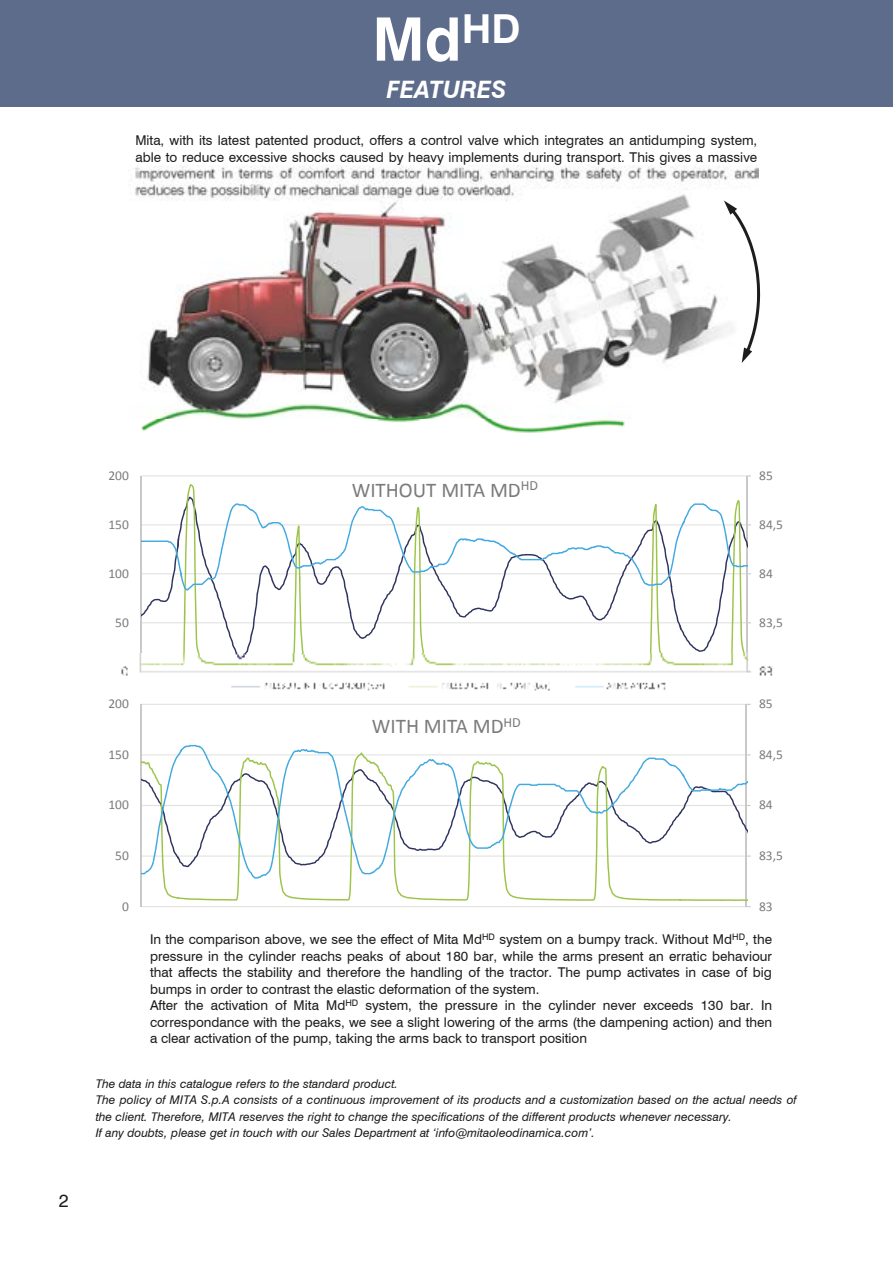
<style>
.page{position:relative;width:893px;height:1263px;background:#fff}
.page>*{position:absolute;margin:0;border:0;box-sizing:border-box;transform-origin:0 0}
.t1{font:700 60px "Swis 721 BT";color:#fff}
.t2{font:italic 700 24px "Swis 721 BT";color:#fff}
.t3{font:21px "Calibri";color:#7b7b7a}
.t4{font:18px "Swis 721 BT";color:#1d1d1b}
.t5{font:13.5px/16.5px "Swis 721 BT";color:#1d1d1b}
.t6{font:13.5px "Calibri";color:#7b7b7a}
.t7{font:italic 12px/16.5px "Swis 721 BT";color:#1d1d1b}
</style>
<div class="page">
<div style="left:0;top:0;width:893px;height:106px;background:#5e6c8c"></div>
<img style="left:134px;top:165px;width:625px;height:254px">
<svg style="left:724px;top:201px;width:36px;height:162px"></svg>
<img style="left:140px;top:419px;width:611px;height:158px">
<hr style="left:141px;top:475px;width:606px;height:1px;background:#e1e1e0">
<hr style="left:746px;top:476px;width:1px;height:196px;background:#c9c9c9">
<hr style="left:141px;top:476px;width:1px;height:196px;background:#c9c9c9">
<svg style="left:177px;top:484px;width:504px;height:16px"></svg>
<svg style="left:141px;top:500px;width:610px;height:154px"></svg>
<img style="left:121px;top:654px;width:652px;height:158px">
<hr style="left:141px;top:906px;width:605px;height:1px;background:#e1e1e0">
<hr style="left:141px;top:856px;width:605px;height:1px;background:#e1e1e0">
<hr style="left:141px;top:754px;width:605px;height:1px;background:#e1e1e0">
<hr style="left:141px;top:704px;width:605px;height:1px;background:#e1e1e0">
<hr style="left:746px;top:704px;width:1px;height:203px;background:#c9c9c9">
<hr style="left:141px;top:704px;width:1px;height:203px;background:#c9c9c9">
<svg style="left:182px;top:879px;width:497px;height:22px"></svg>
<svg style="left:679px;top:899px;width:72px;height:8px"></svg>
<svg style="left:141px;top:726px;width:41px;height:174px"></svg>
<svg style="left:180px;top:745px;width:504px;height:134px"></svg>
<svg style="left:679px;top:771px;width:72px;height:75px"></svg>
<h1 class="t1" style="left:372px;top:3px;width:150px">Md<sup>HD</sup></h1>
<h2 class="t2" style="left:386px;top:72px;width:122px">FEATURES</h2>
<p class="t5" style="left:135px;top:132px;width:623px">Mita, with its latest patented product, offers a control valve which integrates an antidumping system, able to reduce excessive shocks caused by heavy implements during transport. This gives a massive</p>
<p class="t6" style="left:108px;top:467px;width:22px">200</p>
<h3 class="t3" style="left:352px;top:477px;width:188px">WITHOUT MITA MD<sup>HD</sup></h3>
<p class="t6" style="left:759px;top:467px;width:15px">85</p>
<p class="t6" style="left:108px;top:516px;width:22px">150</p>
<p class="t6" style="left:759px;top:516px;width:25px">84,5</p>
<p class="t6" style="left:108px;top:565px;width:22px">100</p>
<p class="t6" style="left:759px;top:565px;width:15px">84</p>
<p class="t6" style="left:115px;top:614px;width:15px">50</p>
<p class="t6" style="left:759px;top:614px;width:25px">83,5</p>
<h3 class="t4" style="left:59px;top:1190px;width:11px">2</h3>
<p class="t6" style="left:108px;top:695px;width:22px">200</p>
<p class="t6" style="left:759px;top:695px;width:15px">85</p>
<h3 class="t3" style="left:372px;top:713px;width:150px">WITH MITA MD<sup>HD</sup></h3>
<p class="t6" style="left:108px;top:746px;width:22px">150</p>
<p class="t6" style="left:759px;top:746px;width:25px">84,5</p>
<p class="t6" style="left:108px;top:796px;width:22px">100</p>
<p class="t6" style="left:759px;top:796px;width:15px">84</p>
<p class="t6" style="left:115px;top:847px;width:15px">50</p>
<p class="t6" style="left:759px;top:847px;width:25px">83,5</p>
<p class="t6" style="left:122px;top:898px;width:8px">0</p>
<p class="t6" style="left:759px;top:898px;width:15px">83</p>
<p class="t5" style="left:150px;top:931px;width:624px">In the comparison above, we see the effect of Mita Md<sup>HD</sup> system on a bumpy track. Without Md<sup>HD</sup>, the pressure in the cylinder reachs peaks of about 180 bar, while the arms present an erratic behaviour that affects the stability and therefore the handling of the tractor. The pump activates in case of big bumps in order to contrast the elastic deformation of the system.<br>After the activation of Mita Md<sup>HD</sup> system, the pressure in the cylinder never exceeds 130 bar. In correspondance with the peaks, we see a slight lowering of the arms (the dampening action) and then a clear activation of the pump, taking the arms back to transport position</p>
<p class="t7" style="left:96px;top:1075px;width:702px">The data in this catalogue refers to the standard product.<br>The policy of MITA S.p.A consists of a continuous improvement of its products and a customization based on the actual needs of the client. Therefore, MITA reserves the right to change the specifications of the different products whenever necessary.<br>If any doubts, please get in touch with our Sales Department at ‘info@mitaoleodinamica.com’.</p>
</div>
